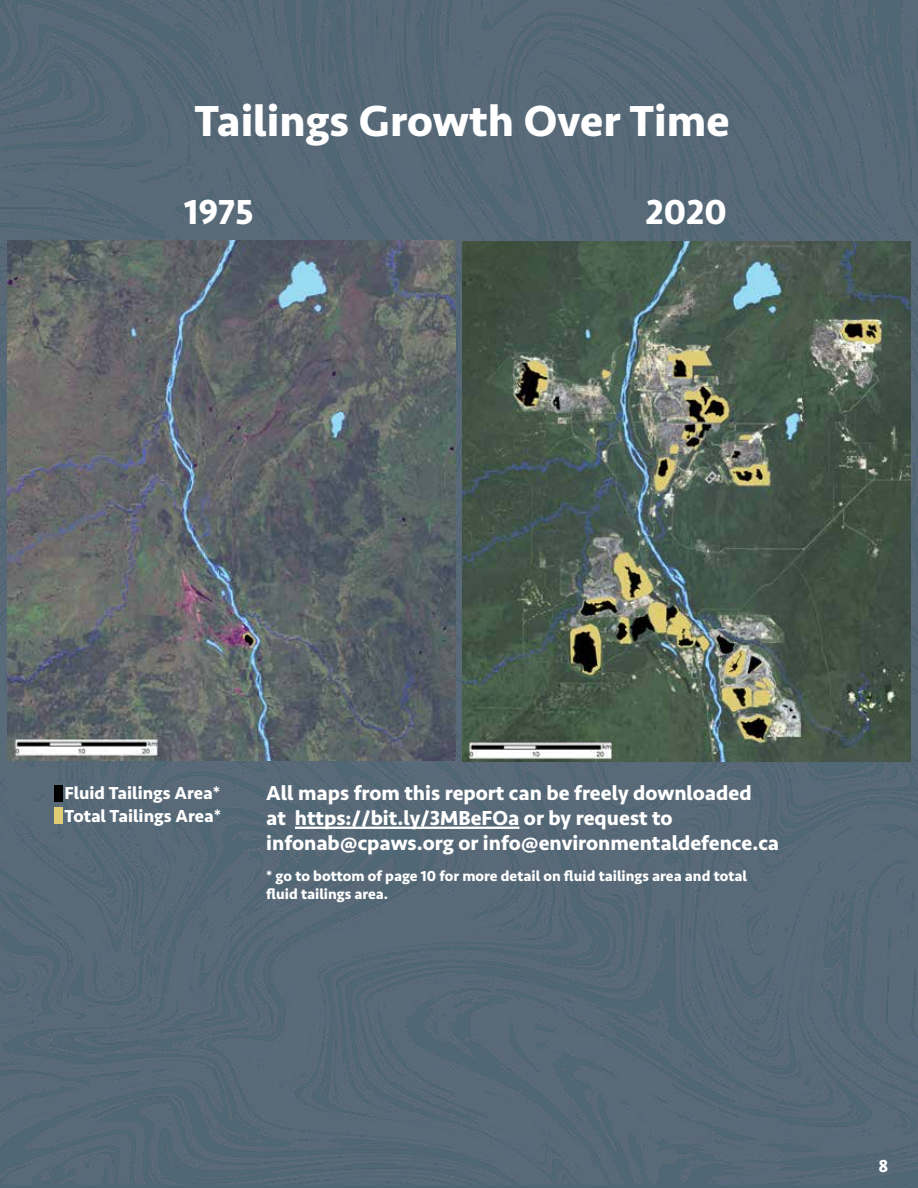
<style>
.page{position:relative;width:918px;height:1188px;background:#fff}
.page>*{position:absolute;margin:0;border:0;box-sizing:border-box;transform-origin:0 0}
.t1{font:700 45px "Seravek Basic";color:#fff}
.t2{font:700 36px "Seravek Basic";color:#fff}
.t3{font:700 21px/25.2px "Seravek Basic";color:#fff}
.t4{font:700 18px/23.1px "Seravek Basic";color:#fff}
.t5{font:700 15px/18px "Seravek Basic";color:#fff}
</style>
<div class="page">
<img style="left:0;top:0;width:918px;height:1185px">
<img style="left:8px;top:240px;width:448px;height:520px">
<img style="left:462px;top:242px;width:448px;height:520px">
<hr style="left:295px;top:827px;width:224px;height:2px;background:#fff">
<div style="left:54px;top:785px;width:8px;height:17px;background:#000"></div>
<div style="left:54px;top:807px;width:8px;height:16px;background:#dfcc74"></div>
<h1 class="t1" style="left:194px;top:93px;width:537px">Tailings Growth Over Time</h1>
<h2 class="t2" style="left:184px;top:190px;width:71px">1975</h2>
<h2 class="t2" style="left:645px;top:190px;width:83px">2020</h2>
<p class="t4" style="left:64px;top:781px;width:158px">Fluid Tailings Area*<br>Total Tailings Area*</p>
<p class="t3" style="left:266px;top:780px;width:514px">All maps from this report can be freely downloaded<br>at https://bit.ly/3MBeFOa or by request to infonab@cpaws.org or info@environmentaldefence.ca</p>
<p class="t5" style="left:266px;top:867px;width:482px">* go to bottom of page 10 for more detail on fluid tailings area and total fluid tailings area.</p>
<p class="t4" style="left:879px;top:1154px;width:11px">8</p>
</div>
